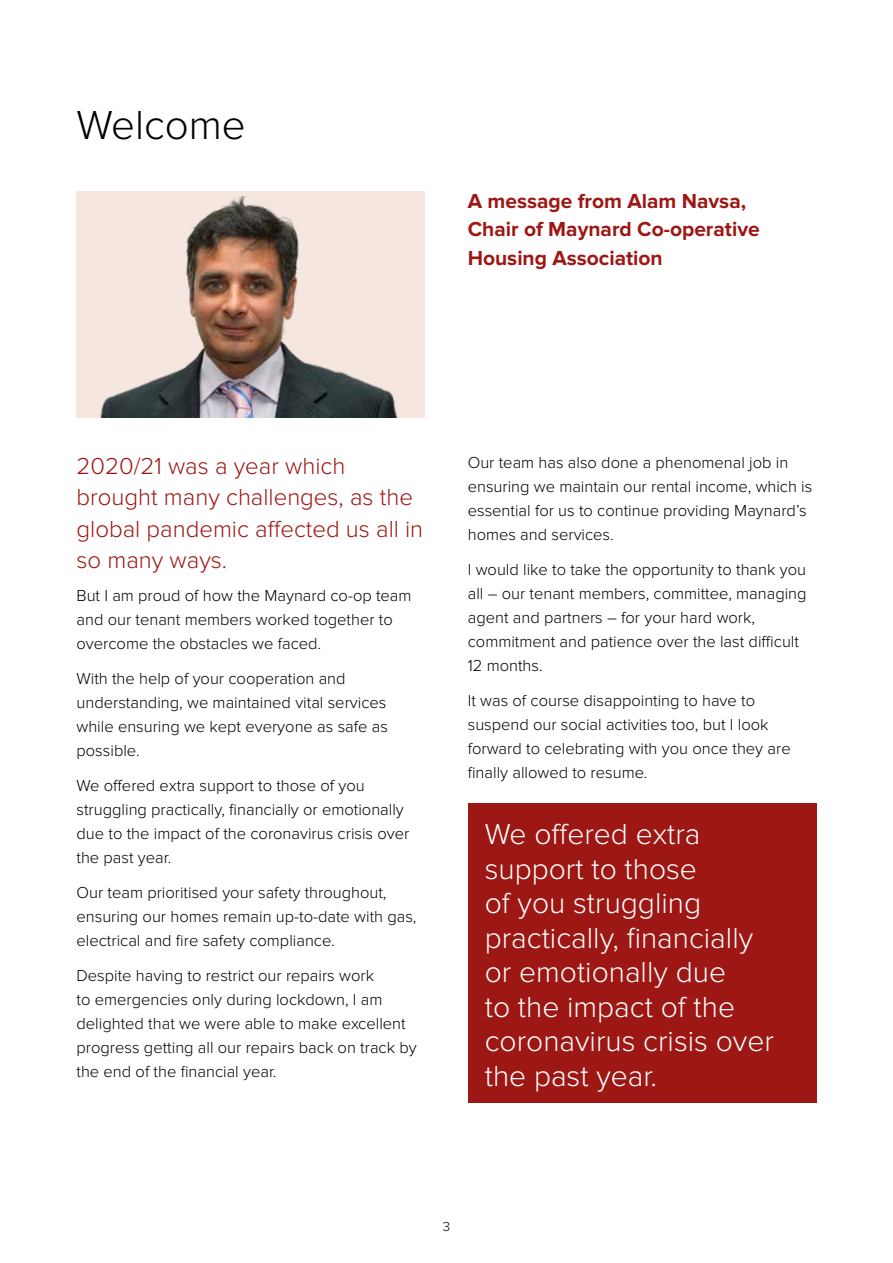
<style>
.page{position:relative;width:893px;height:1263px;background:#fff}
.page>*{position:absolute;margin:0;border:0;box-sizing:border-box;transform-origin:0 0}
.t1{font:300 42px "Proxima Nova";color:#000}
.t2{font:300 30px/34.5px "Proxima Nova";color:#fff}
.t3{font:300 24px/31.5px "Proxima Nova";color:#9d1714}
.t4{font:700 21px/28.5px "Proxima Nova";color:#9d1714}
.t5{font:300 16.5px/24px "Proxima Nova";color:#000}
.t6{font:300 13.5px "Proxima Nova";color:#000}
</style>
<div class="page">
<div style="left:468px;top:804px;width:348px;height:299px;background:#9d1714"></div>
<img style="left:77px;top:191px;width:348px;height:227px">
<h1 class="t1" style="left:77px;top:101px;width:171px">Welcome</h1>
<p class="t4" style="left:468px;top:187px;width:293px">A message from Alam Navsa,<br>Chair of Maynard Co-operative<br>Housing Association</p>
<h3 class="t3" style="left:77px;top:450px;width:348px">2020/21 was a year which brought many challenges, as the global pandemic affected us all in so many ways.</h3>
<p class="t5" style="left:77px;top:584px;width:336px">But I am proud of how the Maynard co-op team and our tenant members worked together to overcome the obstacles we faced.</p>
<p class="t5" style="left:77px;top:667px;width:313px">With the help of your cooperation and understanding, we maintained vital services while ensuring we kept everyone as safe as possible.</p>
<p class="t5" style="left:77px;top:774px;width:334px">We offered extra support to those of you struggling practically, financially or emotionally due to the impact of the coronavirus crisis over the past year.</p>
<p class="t5" style="left:77px;top:880px;width:342px">Our team prioritised your safety throughout, ensuring our homes remain up-to-date with gas, electrical and fire safety compliance.</p>
<p class="t5" style="left:77px;top:963px;width:342px">Despite having to restrict our repairs work<br>to emergencies only during lockdown, I am delighted that we were able to make excellent progress getting all our repairs back on track by the end of the financial year.</p>
<p class="t5" style="left:468px;top:451px;width:346px">Our team has also done a phenomenal job in ensuring we maintain our rental income, which is essential for us to continue providing Maynard’s homes and services.</p>
<p class="t5" style="left:468px;top:558px;width:340px">I would like to take the opportunity to thank you all – our tenant members, committee, managing agent and partners – for your hard work, commitment and patience over the last difficult 12 months.</p>
<p class="t5" style="left:468px;top:689px;width:324px">It was of course disappointing to have to suspend our social activities too, but I look forward to celebrating with you once they are finally allowed to resume.</p>
<h2 class="t2" style="left:485px;top:817px;width:291px">We offered extra support to those<br>of you struggling practically, financially or emotionally due<br>to the impact of the coronavirus crisis over the past year.</h2>
<p class="t6" style="left:443px;top:1219px;width:9px">3</p>
</div>
